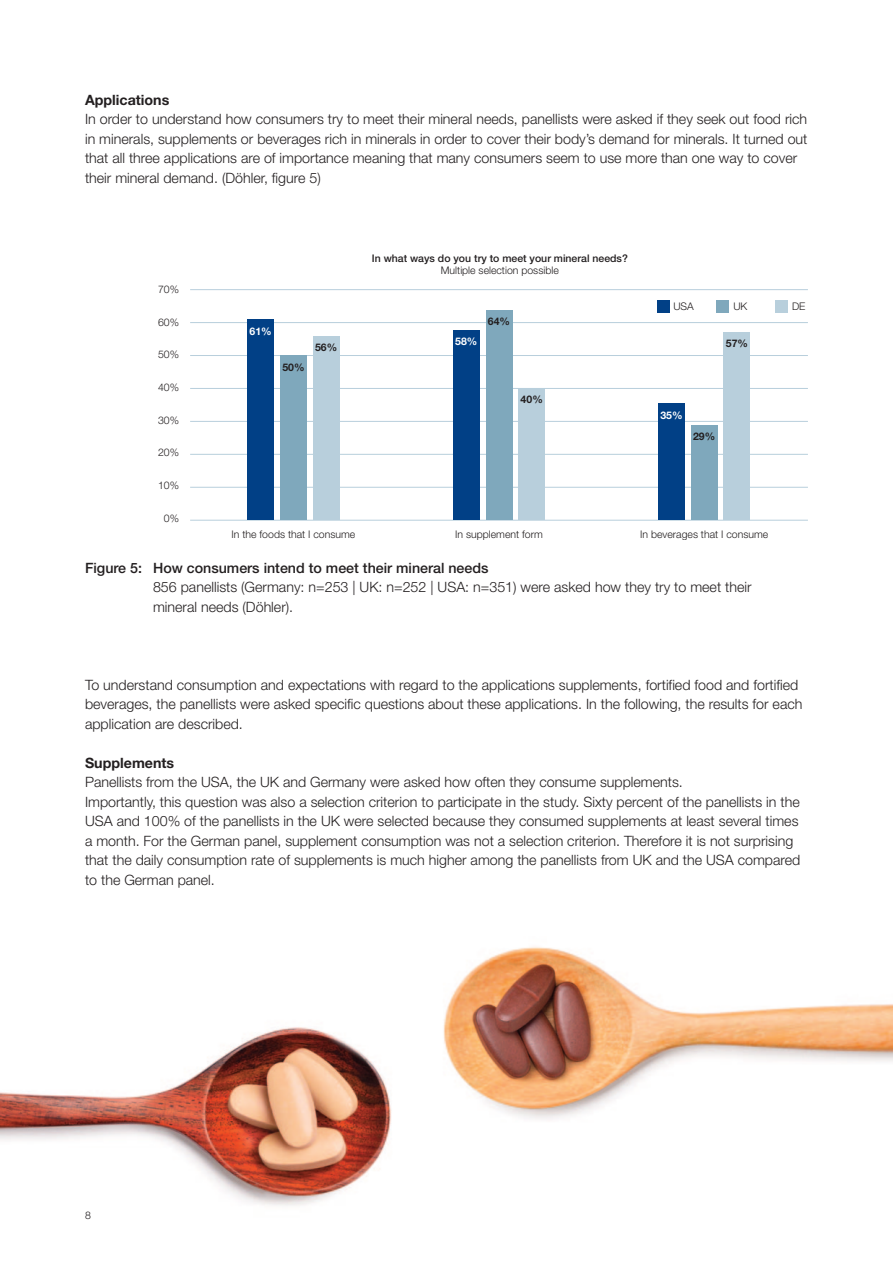
<style>
.page{position:relative;width:893px;height:1263px;background:#fff}
.page>*{position:absolute;margin:0;border:0;box-sizing:border-box;transform-origin:0 0}
.t1{font:300 14.25px/19.5px "Helvetica Neue";color:#231f20}
.t2{font:500 14.25px "Helvetica Neue";color:#231f20}
.t3{font:700 14.25px "Helvetica Neue";color:#231f20}
.t4{font:300 10.5px "Helvetica Neue";color:#231f20}
.t5{font:500 10.5px/12.6px "Helvetica Neue";color:#231f20;text-align:center}
.t6{font:700 10.5px "Helvetica Neue";color:#231f20}
.t7{font:700 10.5px "Helvetica Neue";color:#fff}
.s1{font-weight:300}
</style>
<div class="page">
<img style="left:443px;top:946px;width:450px;height:174px">
<img style="left:0;top:1027px;width:392px;height:179px">
<hr style="left:190px;top:520px;width:618px;height:1px;background:#b8cfdc">
<hr style="left:190px;top:487px;width:618px;height:1px;background:#b8cfdc">
<hr style="left:190px;top:454px;width:618px;height:1px;background:#b8cfdc">
<hr style="left:190px;top:421px;width:618px;height:1px;background:#b8cfdc">
<hr style="left:190px;top:388px;width:618px;height:1px;background:#b8cfdc">
<hr style="left:190px;top:355px;width:618px;height:1px;background:#b8cfdc">
<hr style="left:190px;top:322px;width:618px;height:1px;background:#b8cfdc">
<hr style="left:190px;top:289px;width:618px;height:1px;background:#b8cfdc">
<div style="left:657px;top:300px;width:12px;height:13px;background:#014086"></div>
<div style="left:716px;top:300px;width:12px;height:13px;background:#7fa8bc"></div>
<div style="left:775px;top:300px;width:12px;height:13px;background:#b8cfdc"></div>
<div style="left:280px;top:355px;width:27px;height:165px;background:#7fa8bc"></div>
<div style="left:247px;top:320px;width:27px;height:200px;background:#014086"></div>
<div style="left:313px;top:336px;width:27px;height:184px;background:#b8cfdc"></div>
<div style="left:486px;top:310px;width:26px;height:210px;background:#7fa8bc"></div>
<div style="left:453px;top:330px;width:27px;height:190px;background:#014086"></div>
<div style="left:518px;top:388px;width:27px;height:132px;background:#b8cfdc"></div>
<div style="left:691px;top:425px;width:27px;height:95px;background:#7fa8bc"></div>
<div style="left:658px;top:404px;width:27px;height:116px;background:#014086"></div>
<div style="left:723px;top:332px;width:27px;height:188px;background:#b8cfdc"></div>
<p class="t3" style="left:85px;top:94px;width:86px">Applications</p>
<p class="t1" style="left:85px;top:111px;width:724px">In order to understand how consumers try to meet their mineral needs, panellists were asked if they seek out food rich in minerals, supplements or beverages rich in minerals in order to cover their body’s demand for minerals. It turned out that all three applications are of importance meaning that many consumers seem to use more than one way to cover their mineral demand. (Döhler, figure 5)</p>
<p class="t4" style="left:158px;top:285px;width:23px">70%</p>
<p class="t4" style="left:158px;top:318px;width:23px">60%</p>
<p class="t4" style="left:158px;top:351px;width:23px">50%</p>
<p class="t4" style="left:158px;top:384px;width:23px">40%</p>
<p class="t4" style="left:158px;top:416px;width:23px">30%</p>
<p class="t4" style="left:158px;top:449px;width:23px">20%</p>
<p class="t4" style="left:158px;top:482px;width:23px">10%</p>
<p class="t4" style="left:164px;top:514px;width:17px">0%</p>
<p class="t7" style="left:250px;top:327px;width:24px">61%</p>
<p class="t6" style="left:282px;top:363px;width:24px">50%</p>
<p class="t6" style="left:315px;top:344px;width:24px">56%</p>
<p class="t5" style="left:372px;top:252px;width:258px">In what ways do you try to meet your mineral needs?<br><span class="s1">Multiple selection possible</span></p>
<p class="t6" style="left:488px;top:318px;width:24px">64%</p>
<p class="t4" style="left:673px;top:303px;width:22px">USA</p>
<p class="t4" style="left:733px;top:303px;width:16px">UK</p>
<p class="t4" style="left:792px;top:303px;width:15px">DE</p>
<p class="t7" style="left:455px;top:337px;width:24px">58%</p>
<p class="t6" style="left:726px;top:340px;width:24px">57%</p>
<p class="t6" style="left:521px;top:396px;width:24px">40%</p>
<p class="t7" style="left:660px;top:411px;width:24px">35%</p>
<p class="t6" style="left:693px;top:432px;width:24px">29%</p>
<p class="t4" style="left:232px;top:530px;width:125px">In the foods that I consume</p>
<p class="t4" style="left:455px;top:530px;width:89px">In supplement form</p>
<p class="t4" style="left:640px;top:530px;width:129px">In beverages that I consume</p>
<p class="t2" style="left:85px;top:562px;width:405px">Figure 5: How consumers intend to meet their mineral needs</p>
<p class="t1" style="left:153px;top:579px;width:600px">856 panellists (Germany: n=253 | UK: n=252 | USA: n=351) were asked how they try to meet their</p>
<p class="t1" style="left:153px;top:598px;width:142px">mineral needs (Döhler).</p>
<p class="t1" style="left:85px;top:676px;width:719px">To understand consumption and expectations with regard to the applications supplements, fortified food and fortified beverages, the panellists were asked specific questions about these applications. In the following, the results for each application are described.</p>
<p class="t3" style="left:85px;top:757px;width:91px">Supplements</p>
<p class="t1" style="left:85px;top:774px;width:599px">Panellists from the USA, the UK and Germany were asked how often they consume supplements.</p>
<p class="t1" style="left:85px;top:793px;width:717px">Importantly, this question was also a selection criterion to participate in the study. Sixty percent of the panellists in the USA and 100% of the panellists in the UK were selected because they consumed supplements at least several times a month. For the German panel, supplement consumption was not a selection criterion. Therefore it is not surprising that the daily consumption rate of supplements is much higher among the panellists from UK and the USA compared to the German panel.</p>
<p class="t4" style="left:85px;top:1212px;width:7px">8</p>
</div>
